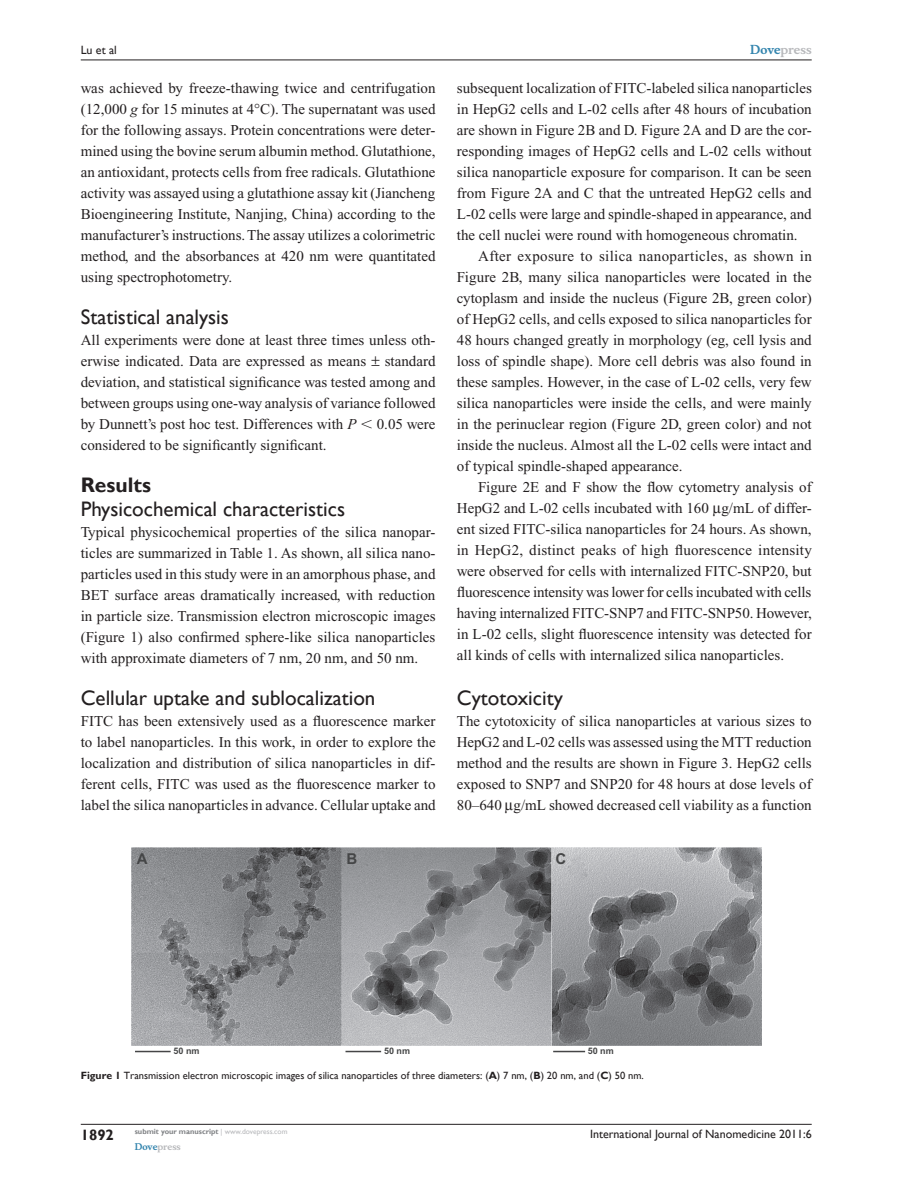
<style>
.page{position:relative;width:918px;height:1188px;background:#fff}
.page>*{position:absolute;margin:0;border:0;box-sizing:border-box;transform-origin:0 0}
.t1{font:21px "Gill Sans";color:#231f20}
.t2{font:700 21px "Gill Sans";color:#231f20}
.t3{font:15px/21px "Times New Roman";color:#231f20;text-align:justify}
.t4{font:15px "Times New Roman";letter-spacing:.025em;color:#231f20}
.t5{font:700 15px "Gill Sans";color:#231f20}
.t6{font:700 15px "Arial";color:#454647}
.t7{font:12px "Gill Sans";color:#231f20}
.t8{font:700 12px "Musee";color:#b8b9bc}
.t9{font:10.5px "Gill Sans";color:#231f20}
.t10{font:700 9px "Arial";color:#454647}
.t11{font:700 9px "Musee";color:#b8b9bc}
.t12{font:700 7.5px "Gill Sans";color:#808285}
.s1{font-style:italic}
.s2{font-family:"Mathematical Pi One"}
.s3{color:#3485ae}
.s4{font-weight:700}
.s5{font-weight:400;color:#b8b9bc}
</style>
<div class="page">
<hr style="left:81px;top:1124px;width:731px;height:1px;background:#231f20">
<hr style="left:81px;top:60px;width:731px;height:1px;background:#231f20">
<img style="left:131px;top:847px;width:630px;height:198px">
<hr style="left:135px;top:1051px;width:36px;height:1px;background:#454647">
<hr style="left:346px;top:1051px;width:35px;height:1px;background:#454647">
<hr style="left:553px;top:1051px;width:32px;height:1px;background:#454647">
<p class="t7" style="left:81px;top:43px;width:38px">Lu et al</p>
<p class="t3" style="left:81px;top:77px;width:356px">was achieved by freeze-thawing twice and centrifugation (12,000 <span class="s1">g</span> for 15 minutes at 4 C). The supernatant was used for the following assays. Protein concentrations were deter&shy;mined using the bovine serum albumin method. Glutathione, an antioxidant, protects cells from free radicals. Glutathione activity was assayed using a glutathione assay kit (Jiancheng Bioengineering Institute, Nanjing, China) according to the manufacturer’s instructions. The assay utilizes a colorimetric method, and the absorbances at 420 nm were quantitated using spectrophotometry.</p>
<h1 class="t1" style="left:81px;top:304px;width:150px">Statistical analysis</h1>
<p class="t3" style="left:81px;top:329px;width:356px">All experiments were done at least three times unless oth&shy;erwise indicated. Data are expressed as means standard deviation, and statistical significance was tested among and between groups using one-way analysis of variance followed by Dunnett’s post hoc test. Differences with <span class="s1">P</span> <span class="s2">,</span> 0.05 were considered to be significantly significant.</p>
<h1 class="t2" style="left:81px;top:472px;width:72px">Results</h1>
<h1 class="t1" style="left:81px;top:496px;width:266px">Physicochemical characteristics</h1>
<p class="t3" style="left:81px;top:521px;width:356px">Typical physicochemical properties of the silica nanopar&shy;ticles are summarized in Table 1. As shown, all silica nano&shy;particles used in this study were in an amorphous phase, and BET surface areas dramatically increased, with reduction in particle size. Transmission electron microscopic images (Figure 1) also confirmed sphere-like silica nanoparticles with approximate diameters of 7 nm, 20 nm, and 50 nm.</p>
<h1 class="t1" style="left:81px;top:685px;width:296px">Cellular uptake and sublocalization</h1>
<p class="t3" style="left:81px;top:710px;width:356px">FITC has been extensively used as a fluorescence marker to label nanoparticles. In this work, in order to explore the localization and distribution of silica nanoparticles in dif&shy;ferent cells, FITC was used as the fluorescence marker to label the silica nanoparticles in advance. Cellular uptake and</p>
<p class="t8" style="left:750px;top:43px;width:63px"><span class="s3">Dove</span>press</p>
<p class="t3" style="left:457px;top:77px;width:357px">subsequent localization of FITC-labeled silica nanoparticles</p>
<p class="t3" style="left:457px;top:98px;width:356px">in HepG2 cells and L-02 cells after 48 hours of incubation</p>
<p class="t3" style="left:457px;top:119px;width:356px">are shown in Figure 2B and D. Figure 2A and D are the cor-</p>
<p class="t3" style="left:457px;top:140px;width:356px">responding images of HepG2 cells and L-02 cells without</p>
<p class="t3" style="left:457px;top:161px;width:356px">silica nanoparticle exposure for comparison. It can be seen</p>
<p class="t3" style="left:457px;top:182px;width:356px">from Figure 2A and C that the untreated HepG2 cells and</p>
<p class="t3" style="left:457px;top:203px;width:356px">L-02 cells were large and spindle-shaped in appearance, and</p>
<p class="t3" style="left:457px;top:224px;width:342px">the cell nuclei were round with homogeneous chromatin.</p>
<p class="t4" style="left:478px;top:247px;width:335px">After exposure to silica nanoparticles, as shown in</p>
<p class="t3" style="left:457px;top:266px;width:356px">Figure 2B, many silica nanoparticles were located in the</p>
<p class="t3" style="left:457px;top:287px;width:356px">cytoplasm and inside the nucleus (Figure 2B, green color)</p>
<p class="t3" style="left:457px;top:308px;width:356px">of HepG2 cells, and cells exposed to silica nanoparticles for</p>
<p class="t3" style="left:457px;top:329px;width:356px">48 hours changed greatly in morphology (eg, cell lysis and</p>
<p class="t3" style="left:457px;top:350px;width:356px">loss of spindle shape). More cell debris was also found in</p>
<p class="t3" style="left:457px;top:371px;width:356px">these samples. However, in the case of L-02 cells, very few</p>
<p class="t3" style="left:457px;top:392px;width:356px">silica nanoparticles were inside the cells, and were mainly</p>
<p class="t3" style="left:457px;top:413px;width:356px">in the perinuclear region (Figure 2D, green color) and not</p>
<p class="t3" style="left:457px;top:434px;width:356px">inside the nucleus. Almost all the L-02 cells were intact and</p>
<p class="t3" style="left:457px;top:455px;width:227px">of typical spindle-shaped appearance.</p>
<p class="t3" style="left:478px;top:476px;width:335px">Figure 2E and F show the flow cytometry analysis of</p>
<p class="t3" style="left:457px;top:497px;width:356px">HepG2 and L-02 cells incubated with 160 g/mL of differ-</p>
<p class="t3" style="left:457px;top:518px;width:356px">ent sized FITC-silica nanoparticles for 24 hours. As shown,</p>
<p class="t3" style="left:457px;top:539px;width:356px">in HepG2, distinct peaks of high fluorescence intensity</p>
<p class="t3" style="left:457px;top:560px;width:356px">were observed for cells with internalized FITC-SNP20, but</p>
<p class="t3" style="left:457px;top:581px;width:356px">fluorescence intensity was lower for cells incubated with cells</p>
<p class="t3" style="left:457px;top:602px;width:357px">having internalized FITC-SNP7 and FITC-SNP50. However,</p>
<p class="t3" style="left:457px;top:623px;width:356px">in L-02 cells, slight fluorescence intensity was detected for</p>
<p class="t3" style="left:457px;top:644px;width:329px">all kinds of cells with internalized silica nanoparticles.</p>
<h1 class="t1" style="left:457px;top:685px;width:107px">Cytotoxicity</h1>
<p class="t3" style="left:457px;top:710px;width:356px">The cytotoxicity of silica nanoparticles at various sizes to HepG2 and L-02 cells was assessed using the MTT reduction method and the results are shown in Figure 3. HepG2 cells exposed to SNP7 and SNP20 for 48 hours at dose levels of 80–640 g/mL showed decreased cell viability as a function</p>
<p class="t6" style="left:137px;top:849px;width:12px">A</p>
<p class="t6" style="left:347px;top:849px;width:12px">B</p>
<p class="t6" style="left:556px;top:849px;width:12px">C</p>
<p class="t10" style="left:384px;top:1046px;width:28px">50 nm</p>
<p class="t10" style="left:588px;top:1046px;width:28px">50 nm</p>
<p class="t9" style="left:81px;top:1070px;width:565px"><span class="s4">Figure 1</span> Transmission electron microscopic images of silica nanoparticles of three diameters: (<span class="s4">A</span>) 7 nm, (<span class="s4">B</span>) 20 nm, and (<span class="s4">C</span>) 50 nm.</p>
<p class="t10" style="left:174px;top:1046px;width:28px">50 nm</p>
<p class="t5" style="left:81px;top:1126px;width:35px">1892</p>
<p class="t12" style="left:135px;top:1127px;width:154px">submit your manuscript <span class="s5">| www.dovepress.com</span></p>
<p class="t11" style="left:135px;top:1141px;width:48px"><span class="s3">Dove</span>press</p>
<p class="t7" style="left:590px;top:1127px;width:223px">International Journal of Nanomedicine 2011:6</p>
</div>
